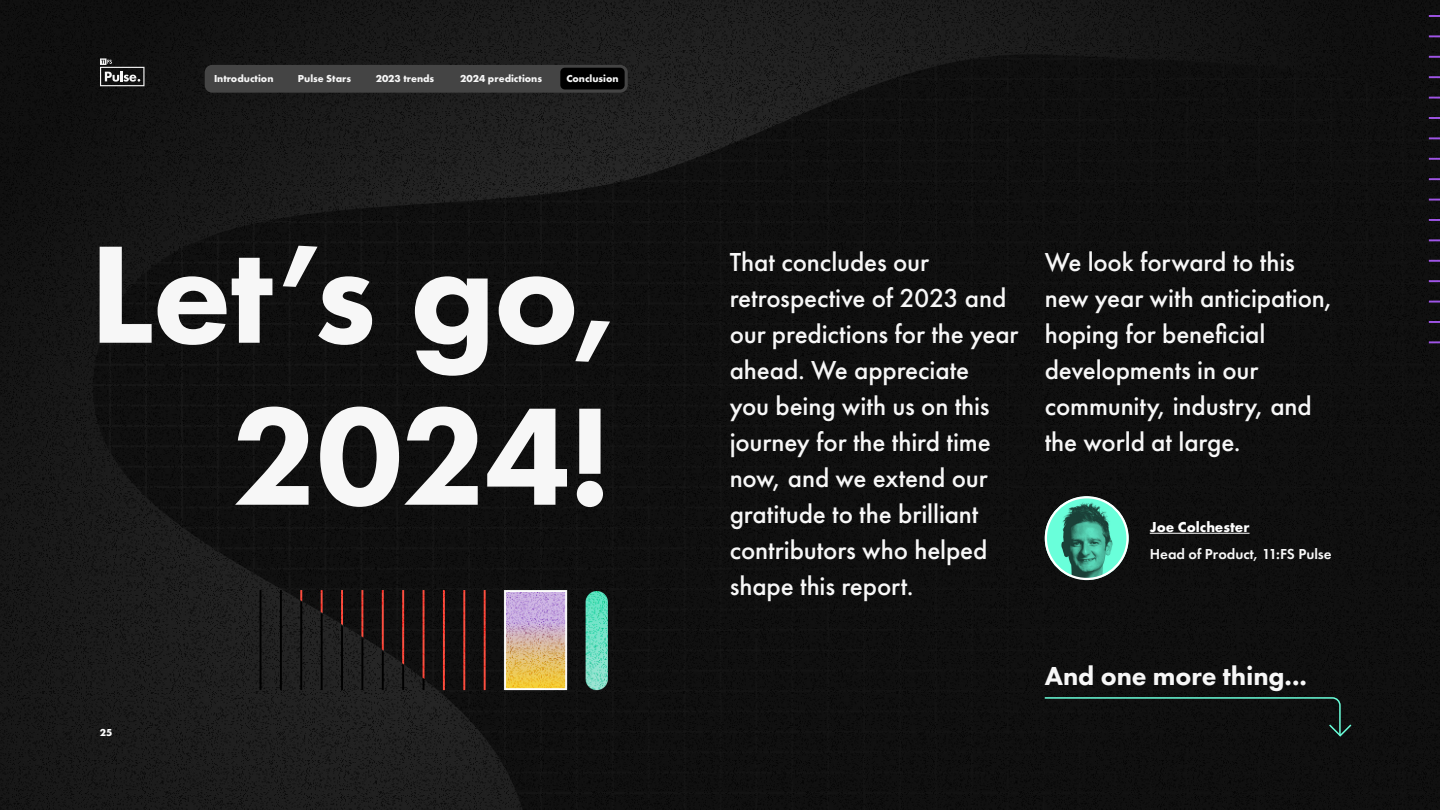
<style>
.page{position:relative;width:1440px;height:810px;background:#fff}
.page>*{position:absolute;margin:0;border:0;box-sizing:border-box;transform-origin:0 0}
.t1{font:800 144px/162px "Futura PT";letter-spacing:-.01em;color:#f7f7f7;text-align:right}
.t2{font:500 27px/36px "Futura PT";letter-spacing:-.005em;color:#f7f7f7}
.t3{font:800 27px "Futura PT";letter-spacing:-.005em;color:#f7f7f7}
.t4{font:600 15px "Futura PT";color:#f7f7f7}
.t5{font:700 15px "Futura PT";color:#fff}
.t6{font:700 10.5px "Futura PT";color:#f7f7f7}
.t7{font:700 10.5px "Futura PT";color:#fff}
</style>
<div class="page">
<img style="left:0;top:0;width:1440px;height:810px">
<div style="left:208px;top:68px;width:417px;height:22px;background:#444;border-radius:4px"></div>
<div style="left:205px;top:65px;width:423px;height:28px;border:6px solid #444;border-radius:4px"></div>
<div style="left:208px;top:68px;width:72px;height:20px;background:#444;border-radius:4px"></div>
<div style="left:292px;top:68px;width:65px;height:20px;background:#444;border-radius:4px"></div>
<div style="left:368px;top:68px;width:74px;height:21px;background:#444;border-radius:4px"></div>
<div style="left:454px;top:68px;width:94px;height:21px;background:#444;border-radius:4px"></div>
<svg style="left:100px;top:58px;width:45px;height:28px"></svg>
<div style="left:560px;top:68px;width:65px;height:21px;background:#000;border-radius:4px"></div>
<img style="left:1045px;top:496px;width:84px;height:84px;border-radius:41px">
<div style="left:1045px;top:496px;width:84px;height:84px;border:2px solid #fff;border-radius:50%"></div>
<hr style="left:1150px;top:533px;width:100px;height:1px;background:#fff">
<svg style="left:1043px;top:696px;width:310px;height:42px;background:#121817"></svg>
<p class="t6" style="left:214px;top:72px;width:61px">Introduction</p>
<p class="t6" style="left:298px;top:72px;width:55px">Pulse Stars</p>
<p class="t6" style="left:376px;top:72px;width:60px">2023 trends</p>
<p class="t6" style="left:460px;top:72px;width:83px">2024 predictions</p>
<p class="t6" style="left:566px;top:72px;width:54px">Conclusion</p>
<h1 class="t1" style="left:89px;top:211px;width:535px">Let’s go,<br>2024!</h1>
<p class="t2" style="left:730px;top:244px;width:290px">That concludes our retrospective of 2023 and our predictions for the year ahead. We appreciate<br>you being with us on this journey for the third time now, and we extend our gratitude to the brilliant contributors who helped shape this report.</p>
<p class="t2" style="left:1045px;top:244px;width:290px">We look forward to this new year with anticipation, hoping for beneficial developments in our community, industry, and the world at large.</p>
<p class="t5" style="left:1150px;top:517px;width:101px">Joe Colchester</p>
<p class="t4" style="left:1150px;top:544px;width:184px">Head of Product, 11:FS Pulse</p>
<p class="t7" style="left:100px;top:726px;width:14px">25</p>
<p class="t3" style="left:1045px;top:659px;width:264px">And one more thing...</p>
</div>
